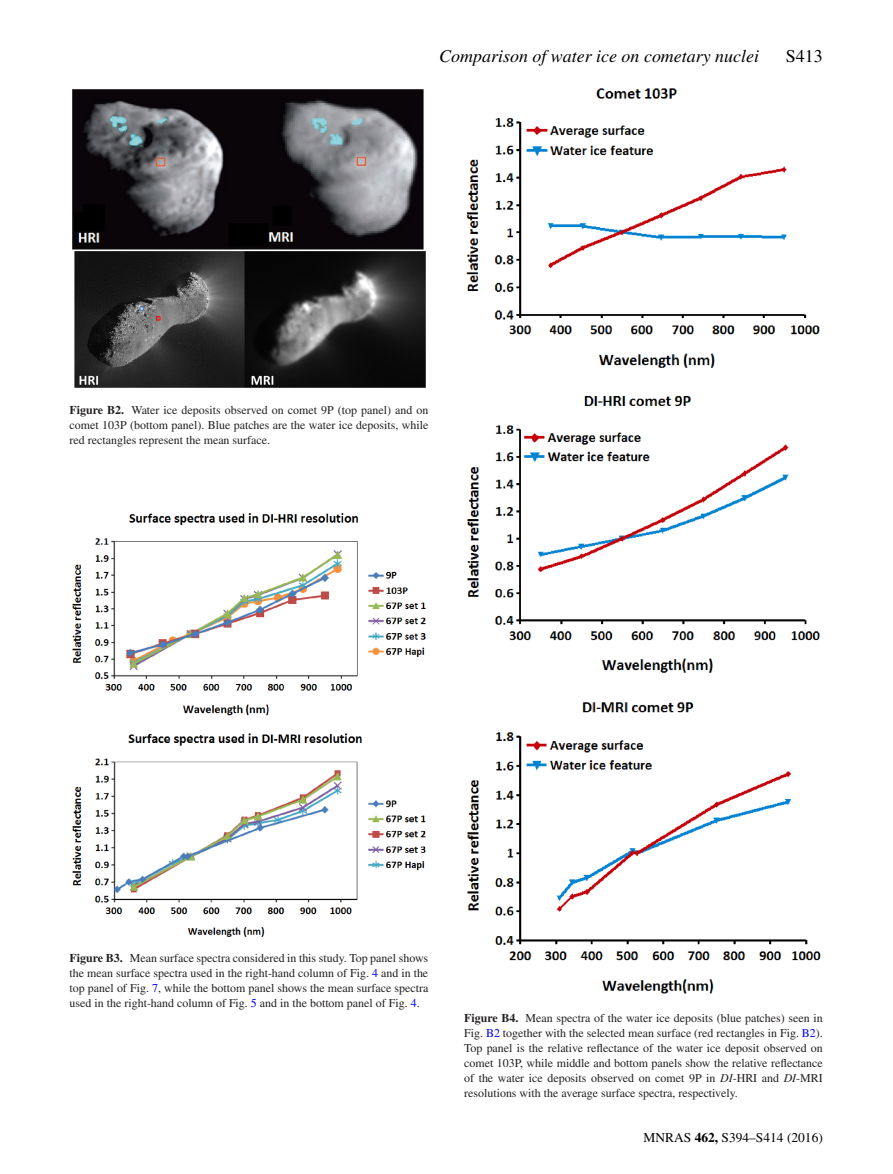
<style>
.page{position:relative;width:893px;height:1174px;background:#fff}
.page>*{position:absolute;margin:0;border:0;box-sizing:border-box;transform-origin:0 0}
.t1{font:italic 18px "Times";color:#000}
.t2{font:18px "Times";color:#000}
.t3{font:13.5px "Times";color:#000}
.t4{font:12px/15px "Times";color:#231f20;text-align:justify}
.s1{font-weight:700}
.s2{color:#00f}
.s3{font-style:italic}
</style>
<div class="page">
<img style="left:72px;top:89px;width:354px;height:299px">
<img style="left:72px;top:513px;width:354px;height:424px">
<img style="left:466px;top:88px;width:355px;height:906px">
<h1 class="t1" style="left:439px;top:49px;width:321px">Comparison of water ice on cometary nuclei</h1>
<h1 class="t2" style="left:786px;top:49px;width:38px">S413</h1>
<p class="t4" style="left:70px;top:403px;width:360px"><span class="s1">Figure B2.</span> Water ice deposits observed on comet 9P (top panel) and on comet 103P (bottom panel). Blue patches are the water ice deposits, while red rectangles represent the mean surface.</p>
<p class="t4" style="left:70px;top:952px;width:360px"><span class="s1">Figure B3.</span> Mean surface spectra considered in this study. Top panel shows the mean surface spectra used in the right-hand column of Fig. <span class="s2">4</span> and in the top panel of Fig. <span class="s2">7</span>, while the bottom panel shows the mean surface spectra used in the right-hand column of Fig. <span class="s2">5</span> and in the bottom panel of Fig. <span class="s2">4</span>.</p>
<p class="t4" style="left:464px;top:1011px;width:360px"><span class="s1">Figure B4.</span> Mean spectra of the water ice deposits (blue patches) seen in Fig. <span class="s2">B2</span> together with the selected mean surface (red rectangles in Fig. <span class="s2">B2</span>).<br>Top panel is the relative reflectance of the water ice deposit observed on comet 103P, while middle and bottom panels show the relative reflectance of the water ice deposits observed on comet 9P in <span class="s3">DI</span>-HRI and <span class="s3">DI</span>-MRI resolutions with the average surface spectra, respectively.</p>
<p class="t3" style="left:643px;top:1132px;width:181px">MNRAS <span class="s1">462,</span> S394–S414 (2016)</p>
</div>
